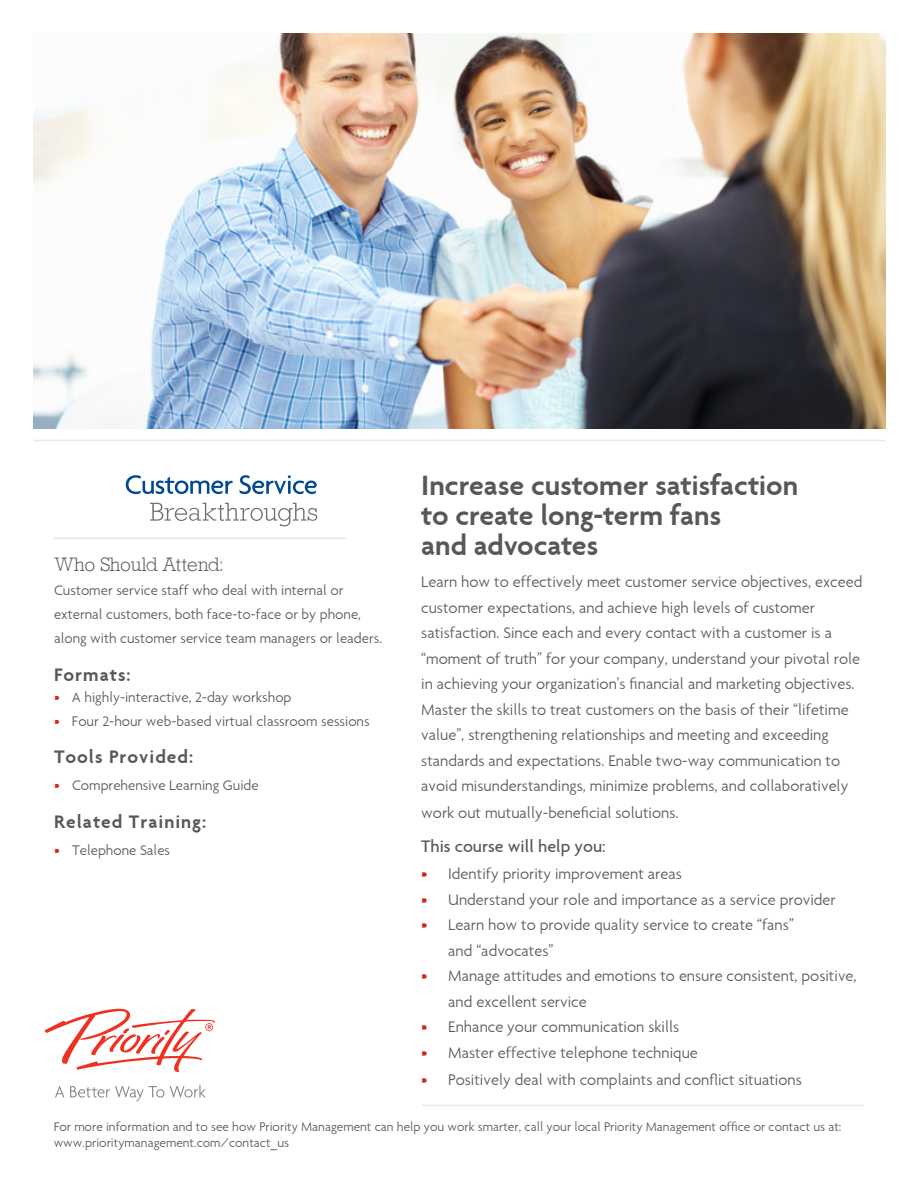
<style>
.page{position:relative;width:918px;height:1188px;background:#fff}
.page>*{position:absolute;margin:0;border:0;box-sizing:border-box;transform-origin:0 0}
.t1{font:600 30px/30px "Priority Sans";letter-spacing:-.005em;color:#57585a}
.t2{font:600 19.5px "Priority Sans";letter-spacing:.05em;color:#57585a}
.t3{font:19.5px "Astute Light SSK";color:#57585a}
.t4{font:18px "Priority Sans";color:#57585a}
.t5{font:300 16.5px/25.5px "Priority Sans";color:#57585a}
.t6{font:300 15px/24px "Priority Sans";color:#57585a}
.t7{font:300 13.5px/16.5px "Priority Sans";color:#57585a}
.s1{color:#d2271d}
</style>
<div class="page">
<hr style="left:34px;top:440px;width:852px;height:1px;background:#ebe9df">
<hr style="left:54px;top:538px;width:292px;height:1px;background:#ebe9df">
<img style="left:33px;top:34px;width:852px;height:394px">
<hr style="left:421px;top:1105px;width:443px;height:1px;background:#ebe9df">
<svg style="left:55px;top:1086px;width:9px;height:11px"></svg>
<svg style="left:70px;top:1086px;width:94px;height:16px"></svg>
<svg style="left:170px;top:1085px;width:36px;height:13px"></svg>
<svg style="left:44px;top:1008px;width:171px;height:64px"></svg>
<svg style="left:126px;top:475px;width:107px;height:19px"></svg>
<svg style="left:239px;top:475px;width:78px;height:19px"></svg>
<svg style="left:150px;top:503px;width:167px;height:24px"></svg>
<p class="t1" style="left:421px;top:470px;width:379px">Increase customer satisfaction to create long-term fans<br>and advocates</p>
<p class="t5" style="left:421px;top:569px;width:443px">Learn how to effectively meet customer service objectives, exceed customer expectations, and achieve high levels of customer satisfaction. Since each and every contact with a customer is a “moment of truth” for your company, understand your pivotal role in achieving your organization’s financial and marketing objectives.<br>Master the skills to treat customers on the basis of their “lifetime value”, strengthening relationships and meeting and exceeding standards and expectations. Enable two-way communication to avoid misunderstandings, minimize problems, and collaboratively</p>
<p class="t5" style="left:421px;top:800px;width:259px">work out mutually-beneficial solutions.</p>
<p class="t4" style="left:421px;top:835px;width:186px">This course will help you:</p>
<p class="t5" style="left:421px;top:861px;width:262px"><span class="s1">•</span> Identify priority improvement areas</p>
<p class="t5" style="left:421px;top:886px;width:416px"><span class="s1">•</span> Understand your role and importance as a service provider</p>
<p class="t5" style="left:421px;top:912px;width:374px"><span class="s1">•</span> Learn how to provide quality service to create “fans”</p>
<p class="t5" style="left:448px;top:937px;width:107px">and “advocates”</p>
<p class="t5" style="left:421px;top:963px;width:437px"><span class="s1">•</span> Manage attitudes and emotions to ensure consistent, positive,</p>
<p class="t5" style="left:448px;top:988px;width:140px">and excellent service</p>
<p class="t5" style="left:421px;top:1014px;width:260px"><span class="s1">•</span> Enhance your communication skills</p>
<p class="t5" style="left:421px;top:1039px;width:278px"><span class="s1">•</span> Master effective telephone technique</p>
<p class="t5" style="left:421px;top:1066px;width:382px"><span class="s1">•</span> Positively deal with complaints and conflict situations</p>
<p class="t7" style="left:54px;top:1118px;width:789px">For more information and to see how Priority Management can help you work smarter, call your local Priority Management office or contact us at: www.prioritymanagement.com/contact_us</p>
<p class="t3" style="left:54px;top:553px;width:171px">Who Should Attend:</p>
<p class="t6" style="left:54px;top:578px;width:330px">Customer service staff who deal with internal or external customers, both face-to-face or by phone, along with customer service team managers or leaders.</p>
<p class="t2" style="left:54px;top:662px;width:78px">Formats:</p>
<p class="t6" style="left:54px;top:685px;width:239px"><span class="s1">•</span> A highly-interactive, 2-day workshop</p>
<p class="t6" style="left:54px;top:709px;width:317px"><span class="s1">•</span> Four 2-hour web-based virtual classroom sessions</p>
<p class="t2" style="left:54px;top:745px;width:141px">Tools Provided:</p>
<p class="t6" style="left:54px;top:773px;width:206px"><span class="s1">•</span> Comprehensive Learning Guide</p>
<p class="t2" style="left:54px;top:809px;width:154px">Related Training:</p>
<p class="t6" style="left:54px;top:838px;width:118px"><span class="s1">•</span> Telephone Sales</p>
</div>
